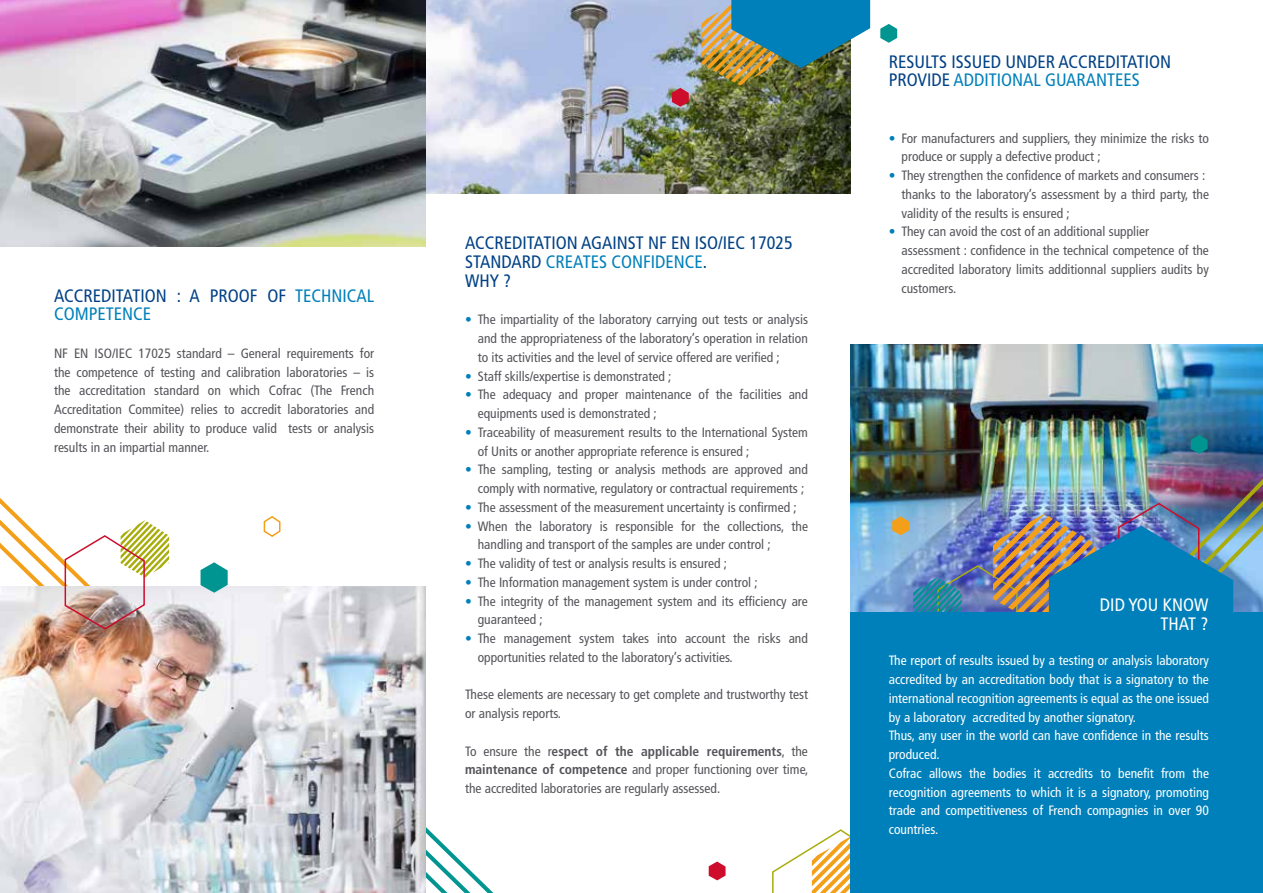
<style>
.page{position:relative;width:1263px;height:893px;background:#fff}
.page>*{position:absolute;margin:0;border:0;box-sizing:border-box;transform-origin:0 0}
.t1{font:condensed 18px/18.8px "Frutiger LT Std";color:#004185}
.t2{font:condensed 18px/18.8px "Frutiger LT Std";color:#fff;text-align:right}
.t3{font:condensed 13.5px/18.8px "Frutiger LT Std";color:#54545a}
.t4{font:condensed 13.5px/18.8px "Frutiger LT Std";color:#fff}
.s1{color:#0080ba}
.s2{font-weight:700}
</style>
<div class="page">
<img style="left:851px;top:345px;width:412px;height:267px">
<svg style="left:425px;top:792px;width:68px;height:101px"></svg>
<img style="left:425px;top:0;width:426px;height:193px">
<img style="left:0;top:587px;width:425px;height:306px">
<svg style="left:772px;top:828px;width:79px;height:65px"></svg>
<div style="left:851px;top:612px;width:412px;height:281px;background:#0080ba"></div>
<img style="left:0;top:0;width:425px;height:247px">
<img style="left:0;top:498px;width:169px;height:168px">
<img style="left:701px;top:0;width:169px;height:86px">
<svg style="left:880px;top:24px;width:17px;height:19px"></svg>
<svg style="left:1191px;top:435px;width:16px;height:19px"></svg>
<img style="left:892px;top:479px;width:371px;height:133px">
<svg style="left:709px;top:861px;width:16px;height:19px"></svg>
<svg style="left:672px;top:88px;width:17px;height:19px"></svg>
<svg style="left:263px;top:516px;width:18px;height:21px"></svg>
<svg style="left:201px;top:562px;width:27px;height:31px"></svg>
<svg style="left:651px;top:0;width:27px;height:1px"></svg>
<h1 class="t1" style="left:54px;top:286px;width:322px">ACCREDITATION : A PROOF OF <span class="s1">TECHNICAL<br>COMPETENCE</span></h1>
<p class="t3" style="left:54px;top:344px;width:322px;text-align:justify">NF EN ISO/IEC 17025 standard – General requirements for the competence of testing and calibration laboratories – is the accreditation standard on which Cofrac (The French Accreditation Commitee) relies to accredit laboratories and demonstrate their ability to produce valid tests or analysis results in an impartial manner.</p>
<h1 class="t1" style="left:465px;top:234px;width:329px">ACCREDITATION AGAINST NF EN ISO/IEC 17025<br>STANDARD <span class="s1">CREATES CONFIDENCE</span>.<br>WHY ?</h1>
<p class="t3" style="left:478px;top:310px;width:332px;text-align:justify;text-indent:-13px"><span class="s1">•</span> The impartiality of the laboratory carrying out tests or analysis and the appropriateness of the laboratory’s operation in relation to its activities and the level of service offered are verified ;</p>
<p class="t3" style="left:465px;top:367px;width:208px"><span class="s1">•</span> Staff skills/expertise is demonstrated ;</p>
<p class="t3" style="left:478px;top:385px;width:332px;text-indent:-13px"><span class="s1">•</span> The adequacy and proper maintenance of the facilities and equipments used is demonstrated ;</p>
<p class="t3" style="left:478px;top:423px;width:332px;text-indent:-13px"><span class="s1">•</span> Traceability of measurement results to the International System of Units or another appropriate reference is ensured ;</p>
<p class="t3" style="left:465px;top:460px;width:344px;text-align:right"><span class="s1">•</span> The sampling, testing or analysis methods are approved and comply with normative, regulatory or contractual requirements ;</p>
<p class="t3" style="left:465px;top:498px;width:333px"><span class="s1">•</span> The assessment of the measurement uncertainty is confirmed ;</p>
<p class="t3" style="left:478px;top:517px;width:332px;text-indent:-13px"><span class="s1">•</span> When the laboratory is responsible for the collections, the handling and transport of the samples are under control ;</p>
<p class="t3" style="left:465px;top:554px;width:264px"><span class="s1">•</span> The validity of test or analysis results is ensured ;</p>
<p class="t3" style="left:465px;top:573px;width:294px"><span class="s1">•</span> The Information management system is under control ;</p>
<p class="t3" style="left:478px;top:592px;width:332px;text-indent:-13px"><span class="s1">•</span> The integrity of the management system and its efficiency are guaranteed ;</p>
<p class="t3" style="left:478px;top:629px;width:332px;text-indent:-13px"><span class="s1">•</span> The management system takes into account the risks and opportunities related to the laboratory’s activities.</p>
<p class="t3" style="left:465px;top:685px;width:344px">These elements are necessary to get complete and trustworthy test or analysis reports.</p>
<p class="t3" style="left:465px;top:742px;width:345px;text-align:justify">To ensure the r<span class="s2">espect of the applicable requirements</span>, the <span class="s2">maintenance of competence</span> and proper functioning over time, the accredited laboratories are regularly assessed.</p>
<h1 class="t1" style="left:889px;top:52px;width:284px">RESULTS ISSUED UNDER ACCREDITATION<br>PROVIDE <span class="s1">ADDITIONAL GUARANTEES</span></h1>
<p class="t3" style="left:901px;top:129px;width:309px;text-indent:-13px"><span class="s1">•</span> For manufacturers and suppliers, they minimize the risks to produce or supply a defective product ;</p>
<p class="t3" style="left:901px;top:166px;width:309px;text-indent:-13px"><span class="s1">•</span> They strengthen the confidence of markets and consumers : thanks to the laboratory’s assessment by a third party, the validity of the results is ensured ;</p>
<p class="t3" style="left:901px;top:222px;width:309px;text-indent:-13px"><span class="s1">•</span> They can avoid the cost of an additional supplier assessment : confidence in the technical competence of the accredited laboratory limits additionnal suppliers audits by customers.</p>
<h1 class="t2" style="left:1100px;top:595px;width:110px">DID YOU KNOW<br>THAT ?</h1>
<p class="t4" style="left:889px;top:651px;width:322px">The report of results issued by a testing or analysis laboratory accredited by an accreditation body that is a signatory to the international recognition agreements is equal as the one issued by a laboratory accredited by another signatory.<br>Thus, any user in the world can have confidence in the results produced.<br>Cofrac allows the bodies it accredits to benefit from the recognition agreements to which it is a signatory, promoting trade and competitiveness of French compagnies in over 90 countries.</p>
</div>
